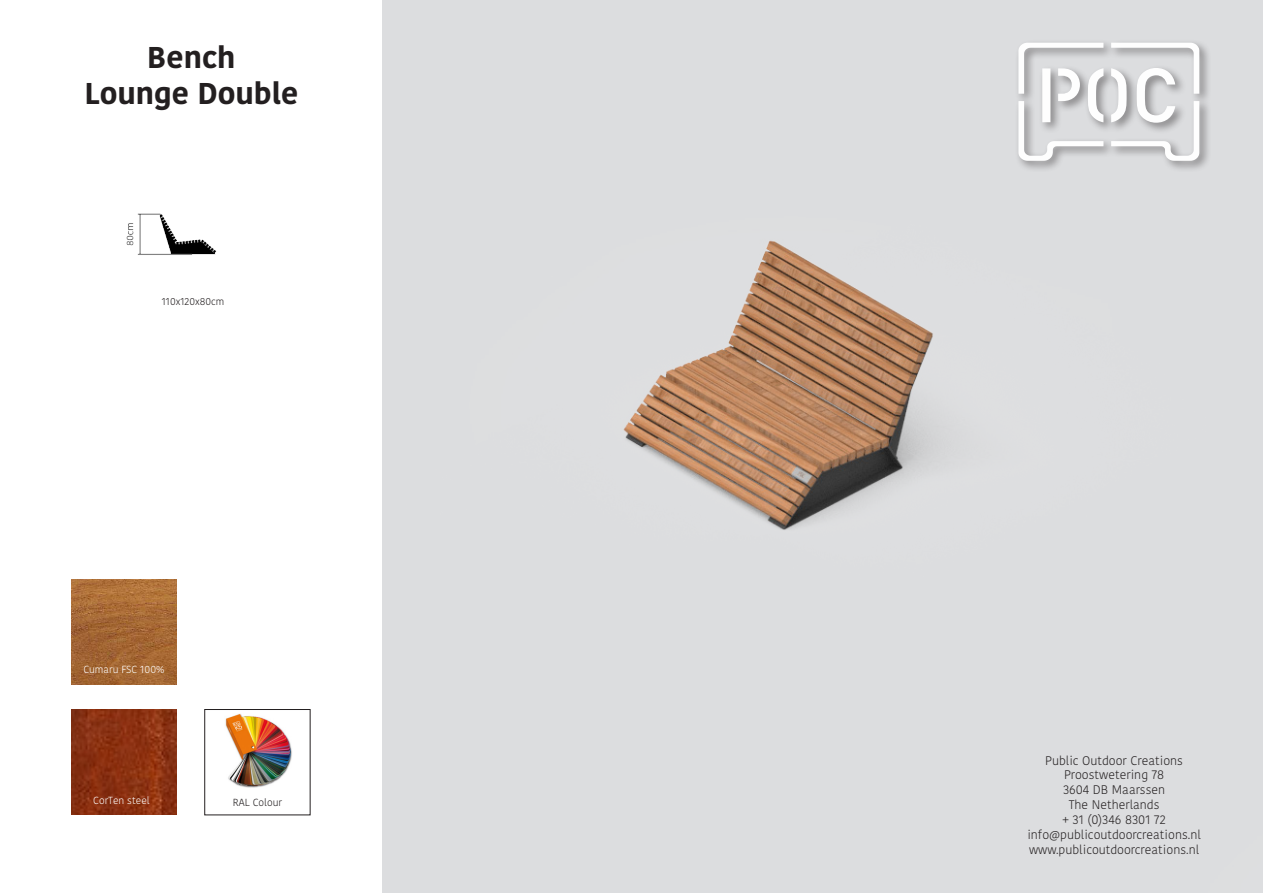
<style>
.page{position:relative;width:1263px;height:893px;background:#fff}
.page>*{position:absolute;margin:0;border:0;box-sizing:border-box;transform-origin:0 0}
.t1{font:700 30px "Kohinoor Devanagari";color:#231f20}
.t2{font:300 12.45px/15px "Kohinoor Devanagari";color:#231f20;text-align:center}
.t3{font:300 10.2px "Kohinoor Devanagari";color:#fff}
.t4{font:300 10.2px "Kohinoor Devanagari";color:#231f20}
.t5{font:300 10.05px "Kohinoor Devanagari";color:#231f20}
</style>
<div class="page">
<img style="left:71px;top:579px;width:106px;height:105px">
<div style="left:204px;top:709px;width:106px;height:106px;border:1px solid #231f20"></div>
<img style="left:225px;top:714px;width:67px;height:74px">
<img style="left:71px;top:709px;width:106px;height:105px">
<img style="left:383px;top:0;width:880px;height:893px">
<img style="left:126px;top:213px;width:91px;height:42px">
<p class="t1" style="left:147px;top:30px;width:90px">Bench</p>
<p class="t1" style="left:84px;top:66px;width:215px">Lounge Double</p>
<p class="t5" style="left:162px;top:296px;width:64px">110x120x80cm</p>
<p class="t3" style="left:83px;top:663px;width:83px">Cumaru FSC 100%</p>
<p class="t3" style="left:93px;top:794px;width:58px">CorTen steel</p>
<p class="t4" style="left:233px;top:797px;width:51px">RAL Colour</p>
<p class="t2" style="left:1027px;top:753px;width:175px">Public Outdoor Creations<br>Proostwetering 78<br>3604 DB Maarssen<br>The Netherlands<br>+ 31 (0)346 8301 72 info@publicoutdoorcreations.nl www.publicoutdoorcreations.nl</p>
</div>
